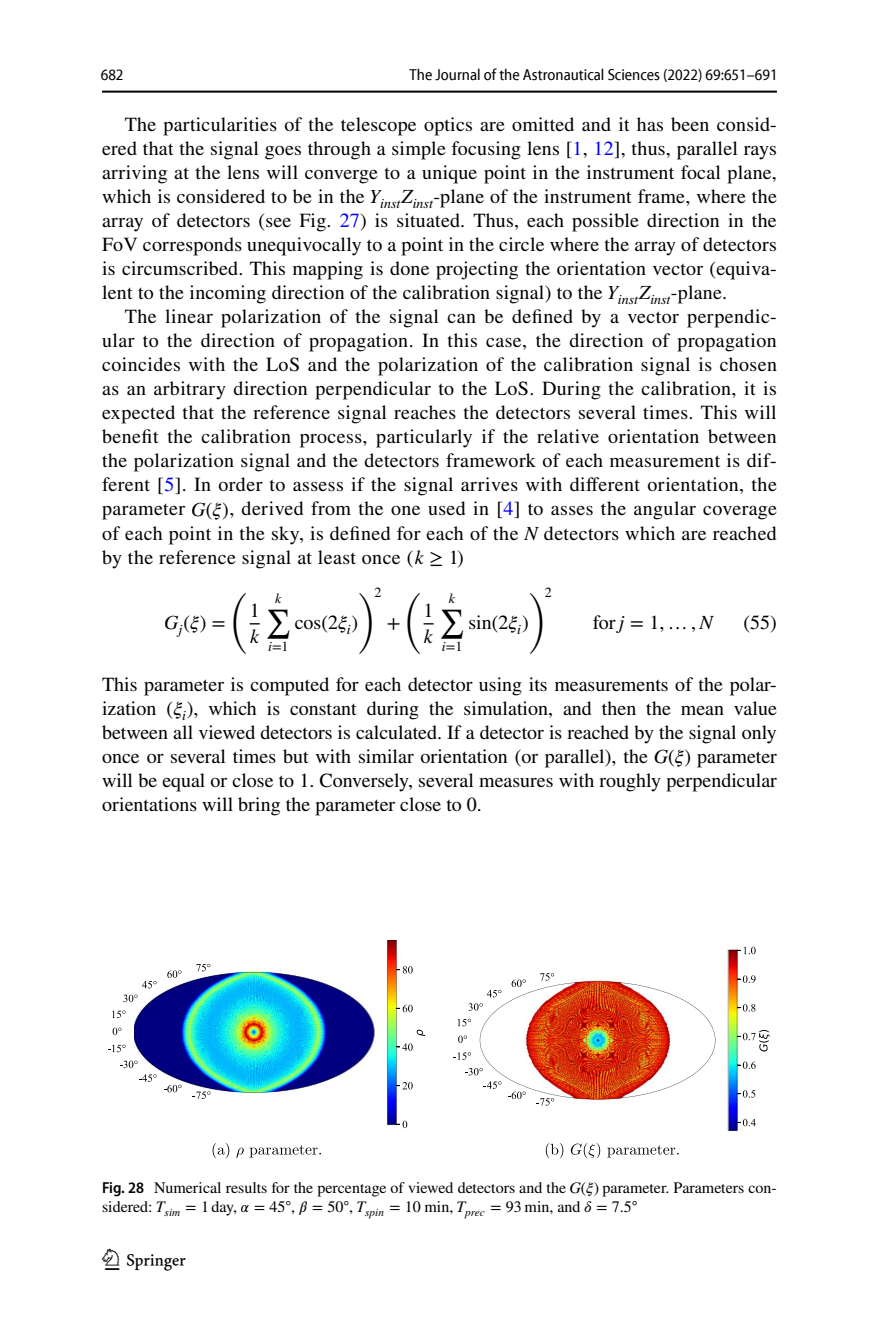
<style>
.page{position:relative;width:879px;height:1333px;background:#fff}
.page>*{position:absolute;margin:0;border:0;box-sizing:border-box;transform-origin:0 0}
.t1{font:30px "Springnew Regular 4";color:#000}
.t2{font:20px/24px "STIX";letter-spacing:.01em;color:#000;text-align:justify}
.t3{font:20px "STIX General Regular 179";color:#000}
.t4{font:20px "STIX Math Extensions Regular 40";color:#000}
.t5{font:20px "STIX Math Regular 218";color:#000}
.t6{font:20px "STIX General Italic 231";color:#000}
.t7{font:16px/19px "STIX";color:#000}
.t8{font:16px "Myriad Pro Unic Semi Condensed 2";color:#000}
.t9{font:14px "STIX General Italic 231";color:#000}
.s1{color:#00f}
.s2{font-family:"STIX General Italic 232"}
.s3{font-family:"STIX General Italic 235"}
.s4{font-family:"STIX General Italic 237"}
.s5{font-family:"STIX Math Regular 226"}
.s6{font-family:"STIX Math Italic 286"}
.s7{font-style:italic}
.s8{font-family:"STIX General Italic 239"}
.s9{font-family:"STIX Math Calligraphy Regular 3"}
.s10{font-family:"STIX General Regular 178"}
.s11{font-family:"STIX Math Regular 218"}
.s12{font-family:"STIX General Regular 179"}
.s13{font-family:"STIX General Italic 231"}
.s14{font-family:"STIX Math Italic 281"}
.s15{font-family:"STIX Math Italic 279"}
.s16{font-family:"STIX Math Regular 216"}
.s17{font-family:"STIX General Italic 230"}
.s18{font-family:"STIX Math Regular 217"}
.s19{font-family:"STIX Math Italic 280"}
.s20{font-family:"Myriad Pro";font-weight:600;font-stretch:semi-condensed}
.s21{font-family:"STIX General Italic 233"}
.s22{font-family:"STIX Math Regular 219"}
.s23{font-family:"STIX Math Italic 282"}
.s24{font-family:"STIX General Italic 234"}
.s25{font-family:"STIX Math Regular 220"}
.s26{font-family:"STIX General Regular 180"}
.s27{font-family:"STIX Math Italic 283"}
.s28{font-family:"STIX Math Regular 221"}
.s29{font-family:"STIX General Regular 181"}
.s30{font-family:"STIX Math Italic 284"}
.s31{font-family:"STIX Math Regular 222"}
.s32{font-family:"STIX General Regular 182"}
.s33{font-family:"STIX General Italic 236"}
.s34{font-family:"STIX Math Regular 223"}
.s35{font-family:"STIX General Regular 183"}
.s36{font-family:"STIX General Italic 238"}
.s37{font-family:"STIX Math Regular 224"}
.s38{font-family:"STIX General Regular 184"}
.s39{font-family:"STIX Math Italic 285"}
.s40{font-family:"STIX Math Regular 225"}
.s41{font-family:"STIX General Regular 185"}
</style>
<div class="page">
<hr style="left:102px;top:91px;width:675px;height:2px;background:#000">
<svg style="left:108px;top:963px;width:267px;height:135px"></svg>
<svg style="left:387px;top:940px;width:38px;height:188px"></svg>
<svg style="left:213px;top:1143px;width:16px;height:15px"></svg>
<svg style="left:236px;top:1147px;width:8px;height:10px"></svg>
<svg style="left:250px;top:1145px;width:71px;height:12px"></svg>
<img style="left:453px;top:973px;width:262px;height:132px">
<img style="left:728px;top:946px;width:41px;height:184px">
<svg style="left:546px;top:1143px;width:17px;height:15px"></svg>
<svg style="left:571px;top:1143px;width:108px;height:15px"></svg>
<p class="t8" style="left:101px;top:69px;width:24px">682</p>
<p class="t8" style="left:410px;top:69px;width:369px">The Journal of the Astronautical Sciences (2022) 69:651–691</p>
<p class="t2" style="left:102px;top:114px;width:676px;text-indent:23px">The particularities of the telescope optics are omitted and it has been consid&shy;ered that the signal goes through a simple focusing lens [<span class="s1">1</span>, <span class="s1">12</span>], thus, parallel rays arriving at the lens will converge to a unique point in the instrument focal plane, which is considered to be in the <span class="s2">Y</span><sub>inst</sub><span class="s2">Z</span><sub>inst</sub>-plane of the instrument frame, where the array of detectors (see Fig. <span class="s1">27</span>) is situated. Thus, each possible direction in the FoV corresponds unequivocally to a point in the circle where the array of detectors is circumscribed. This mapping is done projecting the orientation vector (equiva&shy;lent to the incoming direction of the calibration signal) to the <span class="s3">Y</span><sub>inst</sub><span class="s3">Z</span><sub>inst</sub>-plane.</p>
<p class="t2" style="left:102px;top:306px;width:676px;text-indent:23px">The linear polarization of the signal can be defined by a vector perpendic&shy;ular to the direction of propagation. In this case, the direction of propagation coincides with the LoS and the polarization of the calibration signal is chosen as an arbitrary direction perpendicular to the LoS. During the calibration, it is expected that the reference signal reaches the detectors several times. This will benefit the calibration process, particularly if the relative orientation between the polarization signal and the detectors framework of each measurement is dif&shy;ferent [<span class="s1">5</span>]. In order to assess if the signal arrives with different orientation, the parameter <span class="s4">G</span><span class="s5">(</span><span class="s6">𝜉</span><span class="s5">)</span>, derived from the one used in [<span class="s1">4</span>] to asses the angular coverage of each point in the sky, is defined for each of the <span class="s7">N</span> detectors which are reached by the reference signal at least once (<span class="s8">k</span> <span class="s9">≥</span> <span class="s10">1</span>)</p>
<p class="t4" style="left:358px;top:575px;width:25px">)<sub>2</sub></p>
<p class="t4" style="left:529px;top:575px;width:25px">)<sub>2</sub></p>
<p class="t4" style="left:405px;top:575px;width:18px">(</p>
<p class="t3" style="left:423px;top:603px;width:12px">1</p>
<p class="t4" style="left:231px;top:575px;width:18px">(</p>
<p class="t3" style="left:250px;top:603px;width:12px">1</p>
<p class="t4" style="left:265px;top:592px;width:27px">∑<sup>k</sup></p>
<p class="t9" style="left:268px;top:641px;width:22px">i<span class="s11">=</span><span class="s12">1</span></p>
<p class="t4" style="left:439px;top:592px;width:27px">∑<sup>k</sup></p>
<p class="t9" style="left:442px;top:641px;width:22px">i<span class="s11">=</span><span class="s12">1</span></p>
<p class="t5" style="left:164px;top:614px;width:63px"><span class="s13">G</span><sub>j</sub>(<span class="s14">𝜉</span>) =</p>
<p class="t2" style="left:743px;top:611px;width:35px">(55)</p>
<p class="t3" style="left:468px;top:615px;width:62px">sin<span class="s11">(</span>2<span class="s14">𝜉</span><sub>i</sub><span class="s11">)</span></p>
<p class="t3" style="left:593px;top:615px;width:121px">for<span class="s13">j</span> <span class="s11">=</span> 1,<span class="s11">…</span>,<span class="s13">N</span></p>
<p class="t3" style="left:295px;top:615px;width:65px">cos<span class="s11">(</span>2<span class="s14">𝜉</span><sub>i</sub><span class="s11">)</span></p>
<p class="t5" style="left:387px;top:614px;width:15px">+</p>
<p class="t6" style="left:250px;top:629px;width:10px">k</p>
<p class="t6" style="left:424px;top:629px;width:10px">k</p>
<p class="t2" style="left:102px;top:673px;width:676px">This parameter is computed for each detector using its measurements of the polar&shy;ization (<span class="s15">𝜉</span><sub>i</sub><span class="s16">)</span>, which is constant during the simulation, and then the mean value between all viewed detectors is calculated. If a detector is reached by the signal only once or several times but with similar orientation (or parallel), the <span class="s17">G</span><span class="s18">(</span><span class="s19">𝜉</span><span class="s18">)</span> parameter will be equal or close to 1. Conversely, several measures with roughly perpendicular orientations will bring the parameter close to 0.</p>
<p class="t7" style="left:102px;top:1179px;width:676px"><span class="s20">Fig. 28</span> Numerical results for the percentage of viewed detectors and the <span class="s21">G</span><span class="s22">(</span><span class="s23">𝜉</span><span class="s22">)</span> parameter. Parameters con&shy;sidered: <span class="s24">T</span><sub>sim</sub> <span class="s25">=</span> <span class="s26">1</span> day, <span class="s27">𝛼</span> <span class="s28">=</span> <span class="s29">45</span><sup>◦</sup>, <span class="s30">𝛽</span> <span class="s31">=</span> <span class="s32">50</span><sup>◦</sup>, <span class="s33">T</span><sub>spin</sub> <span class="s34">=</span> <span class="s35">10</span> min, <span class="s36">T</span><sub>prec</sub> <span class="s37">=</span> <span class="s38">93</span> min, and <span class="s39">𝛿</span> <span class="s40">=</span> <span class="s41">7.5</span><sup>◦</sup></p>
<h1 class="t1" style="left:105px;top:1248px;width:83px">1 3</h1>
</div>
